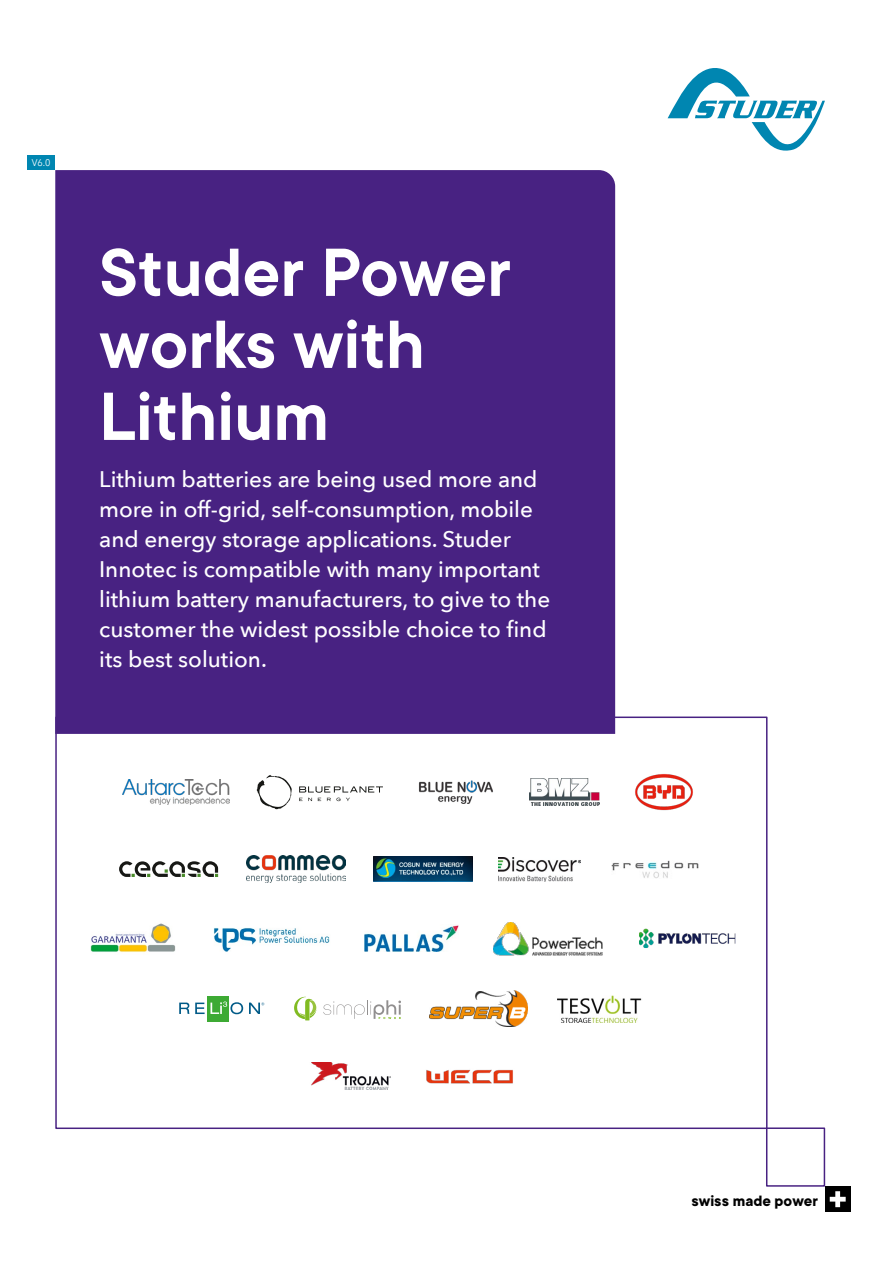
<style>
.page{position:relative;width:893px;height:1263px;background:#fff}
.page>*{position:absolute;margin:0;border:0;box-sizing:border-box;transform-origin:0 0}
.t1{font:600 75px/72px "TT Commons";color:#fff}
.t2{font:500 22.5px/30px "Avenir Next";color:#fff}
.t3{font:700 16.5px "TT Commons";color:#000}
.t4{font:9.75px "Avenir Next";color:#fff;scale:.94 1}
.t5{font:3.3px "Tahoma";color:#005a87}
</style>
<div class="page">
<div style="left:766px;top:1127px;width:59px;height:60px;border:2px solid #482282"></div>
<div style="left:55px;top:170px;width:560px;height:564px;background:#482282"></div>
<div style="left:825px;top:1186px;width:25px;height:26px;background:#000"></div>
<svg style="left:830px;top:1191px;width:16px;height:16px"></svg>
<div style="left:207px;top:996px;width:22px;height:25px;background:#3daa34"></div>
<svg style="left:179px;top:1001px;width:64px;height:13px"></svg>
<svg style="left:249px;top:1002px;width:11px;height:12px"></svg>
<img style="left:430px;top:991px;width:98px;height:35px">
<svg style="left:323px;top:1000px;width:78px;height:19px"></svg>
<svg style="left:294px;top:997px;width:22px;height:23px"></svg>
<img style="left:557px;top:995px;width:85px;height:27px">
<img style="left:426px;top:1069px;width:87px;height:15px">
<img style="left:311px;top:1063px;width:80px;height:26px">
<img style="left:530px;top:778px;width:69px;height:28px">
<img style="left:122px;top:779px;width:107px;height:26px">
<img style="left:419px;top:781px;width:74px;height:22px">
<svg style="left:299px;top:786px;width:84px;height:15px"></svg>
<svg style="left:257px;top:775px;width:35px;height:34px"></svg>
<img style="left:635px;top:774px;width:58px;height:37px">
<img style="left:373px;top:857px;width:99px;height:24px">
<svg style="left:119px;top:861px;width:99px;height:16px"></svg>
<img style="left:246px;top:856px;width:99px;height:26px">
<img style="left:612px;top:860px;width:86px;height:18px">
<img style="left:498px;top:857px;width:82px;height:24px">
<img style="left:639px;top:928px;width:96px;height:20px">
<img style="left:365px;top:925px;width:94px;height:27px">
<img style="left:494px;top:922px;width:108px;height:33px">
<img style="left:90px;top:923px;width:86px;height:29px">
<img style="left:213px;top:928px;width:117px;height:24px">
<div style="left:28px;top:155px;width:27px;height:15px;background:#0086b1"></div>
<svg style="left:668px;top:68px;width:157px;height:83px"></svg>
<p class="t4" style="left:32px;top:154px;width:21px">V6.0</p>
<h1 class="t1" style="left:99px;top:234px;width:414px">Studer Power works with<br>Lithium</h1>
<p class="t2" style="left:99px;top:463px;width:453px">Lithium batteries are being used more and more in off-grid, self-consumption, mobile and energy storage applications. Studer Innotec is compatible with many important lithium battery manufacturers, to give to the customer the widest possible choice to find its best solution.</p>
<p class="t5" style="left:262px;top:1001px;width:5px">®</p>
<p class="t3" style="left:691px;top:1190px;width:128px">swiss made power</p>
</div>
